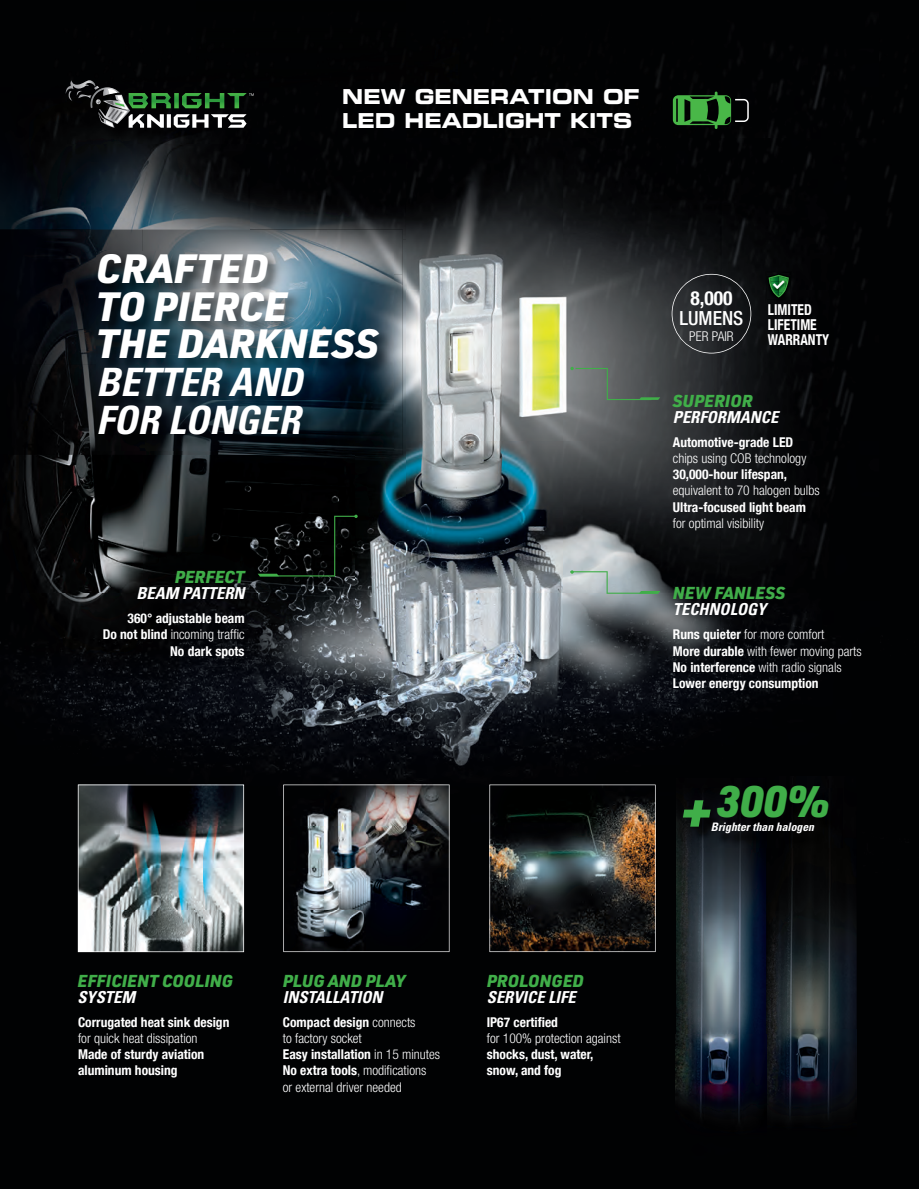
<style>
.page{position:relative;width:919px;height:1189px;background:#fff}
.page>*{position:absolute;margin:0;border:0;box-sizing:border-box;transform-origin:0 0}
.t1{font:italic 900 59.55px "URWDIN";color:#40ae49}
.t2{font:italic 900 43.2px "URWDIN";color:#40ae49}
.t3{font:italic 900 40.2px/38px "URWDIN";color:#fff}
.t4{font:italic 700 condensed 39px/38px "Univers LT Std";color:#fff}
.t5{font:20.55px "Eurostile LT Std Bold Ex 2";color:#fff;scale:.9 1}
.t6{font:500 condensed 19.5px "Helvetica Neue LT Com";color:#fff}
.t7{font:700 condensed 19.5px "Helvetica Neue LT Com";color:#fff}
.t8{font:italic 900 16.95px "URWDIN";color:#40ae49}
.t9{font:italic 700 condensed 16.5px "Univers LT Std";color:#fff}
.t10{font:700 condensed 15px/15px "Helvetica Neue LT Com";color:#fff;scale:.9 1}
.t11{font:700 condensed 13.5px/16.2px "Helvetica Neue LT Com";color:#fff}
.t12{font:300 condensed 13.5px/16.2px "Helvetica Neue LT Com";color:#fff}
.t13{font:italic 700 condensed 11.7px "Univers LT Std";color:#fff}
.s1{font-weight:300}
.s2{font-weight:700}
</style>
<div class="page">
<div style="left:0;top:0;width:406px;height:87px;background:#010203"></div>
<img style="left:406px;top:0;width:473px;height:746px">
<div style="left:879px;top:0;width:40px;height:1189px;background:#010203"></div>
<img style="left:0;top:87px;width:91px;height:143px">
<img style="left:249px;top:87px;width:157px;height:152px">
<img style="left:91px;top:143px;width:158px;height:87px">
<img style="left:354px;top:239px;width:52px;height:545px">
<img style="left:0;top:455px;width:301px;height:291px">
<img style="left:301px;top:455px;width:53px;height:329px">
<div style="left:0;top:746px;width:91px;height:202px;background:#010203"></div>
<div style="left:91px;top:746px;width:210px;height:50px;background:#010204"></div>
<div style="left:406px;top:746px;width:315px;height:152px;background:#010204"></div>
<div style="left:721px;top:746px;width:158px;height:50px;background:#010203"></div>
<div style="left:196px;top:796px;width:105px;height:393px;background:#010203"></div>
<div style="left:827px;top:796px;width:52px;height:393px;background:#010203"></div>
<div style="left:406px;top:898px;width:270px;height:151px;background:#010203"></div>
<div style="left:0;top:948px;width:144px;height:241px;background:#010203"></div>
<div style="left:144px;top:952px;width:52px;height:237px;background:#010203"></div>
<div style="left:301px;top:952px;width:105px;height:237px;background:#010203"></div>
<div style="left:406px;top:1049px;width:315px;height:140px;background:#010203"></div>
<img style="left:721px;top:1182px;width:106px;height:7px">
<img style="left:0;top:230px;width:142px;height:225px">
<img style="left:142px;top:230px;width:261px;height:44px">
<img style="left:351px;top:274px;width:52px;height:181px">
<img style="left:142px;top:451px;width:209px;height:4px">
<img style="left:283px;top:784px;width:166px;height:168px">
<div style="left:68px;top:82px;width:201px;height:61px;background:#040506"></div>
<svg style="left:65px;top:80px;width:189px;height:48px;background:#2f3b31"></svg>
<img style="left:78px;top:784px;width:166px;height:168px">
<svg style="left:671px;top:274px;width:80px;height:79px;background:#27292c"></svg>
<img style="left:766px;top:776px;width:90px;height:406px">
<img style="left:676px;top:778px;width:90px;height:410px">
<img style="left:685px;top:788px;width:157px;height:60px">
<img style="left:766px;top:300px;width:25px;height:3px">
<img style="left:766px;top:272px;width:25px;height:1px">
<img style="left:766px;top:273px;width:25px;height:27px">
<img style="left:766px;top:275px;width:24px;height:24px">
<img style="left:96px;top:251px;width:298px;height:200px">
<svg style="left:673px;top:92px;width:76px;height:37px;background:#255526"></svg>
<svg style="left:258px;top:515px;width:100px;height:61px;background:#0c100d"></svg>
<svg style="left:570px;top:570px;width:90px;height:24px;background:#9eafab"></svg>
<svg style="left:570px;top:367px;width:90px;height:33px;background:#606965"></svg>
<img style="left:489px;top:784px;width:166px;height:168px">
<svg style="left:768px;top:274px;width:22px;height:24px"></svg>
<h3 class="t5" style="left:342px;top:82px;width:332px">NEW GENERATION OF</h3>
<h3 class="t5" style="left:342px;top:106px;width:324px">LED HEADLIGHT KITS</h3>
<h3 class="t3" style="left:96px;top:247px;width:283px">CRAFTED<br>TO PIERCE<br>THE DARKNESS</h3>
<h3 class="t4" style="left:96px;top:364px;width:207px">BETTER AND<br>FOR LONGER</h3>
<p class="t8" style="left:175px;top:565px;width:71px">PERFECT</p>
<p class="t9" style="left:136px;top:583px;width:110px">BEAM PATTERN</p>
<p class="t11" style="left:103px;top:610px;width:143px;text-align:right">360° adjustable beam<br>Do not blind <span class="s1">incoming traffic<br></span>No dark spots</p>
<h3 class="t7" style="left:690px;top:287px;width:44px">8,000</h3>
<h3 class="t6" style="left:679px;top:306px;width:65px">LUMENS</h3>
<p class="t12" style="left:689px;top:328px;width:46px">PER PAIR</p>
<p class="t10" style="left:768px;top:303px;width:70px">LIMITED<br>LIFETIME<br>WARRANTY</p>
<p class="t8" style="left:673px;top:389px;width:81px">SUPERIOR</p>
<p class="t9" style="left:673px;top:407px;width:107px">PERFORMANCE</p>
<p class="t11" style="left:673px;top:434px;width:122px">Automotive-grade LED</p>
<p class="t12" style="left:673px;top:450px;width:135px">chips using COB technology</p>
<p class="t11" style="left:673px;top:466px;width:116px">30,000-hour lifespan,</p>
<p class="t12" style="left:673px;top:482px;width:148px">equivalent to 70 halogen bulbs</p>
<p class="t11" style="left:673px;top:499px;width:135px">Ultra-focused light beam</p>
<p class="t12" style="left:673px;top:515px;width:93px">for optimal visibility</p>
<p class="t8" style="left:673px;top:581px;width:114px">NEW FANLESS</p>
<p class="t9" style="left:673px;top:599px;width:95px">TECHNOLOGY</p>
<p class="t11" style="left:673px;top:626px;width:190px">Runs quieter <span class="s1">for more comfort<br></span>More durable <span class="s1">with fewer moving parts<br></span>No interference <span class="s1">with radio signals<br></span>Lower energy consumption</p>
<h2 class="t2" style="left:717px;top:772px;width:115px">300%</h2>
<h1 class="t1" style="left:680px;top:771px;width:34px">+</h1>
<p class="t13" style="left:711px;top:820px;width:105px">Brighter than halogen</p>
<p class="t8" style="left:77px;top:969px;width:157px">EFFICIENT COOLING</p>
<p class="t9" style="left:77px;top:987px;width:59px">SYSTEM</p>
<p class="t11" style="left:78px;top:1014px;width:153px">Corrugated heat sink design</p>
<p class="t12" style="left:78px;top:1030px;width:121px">for quick heat dissipation</p>
<p class="t11" style="left:78px;top:1046px;width:128px">Made of sturdy aviation aluminum housing</p>
<p class="t8" style="left:283px;top:969px;width:124px">PLUG AND PLAY</p>
<p class="t9" style="left:283px;top:987px;width:101px">INSTALLATION</p>
<p class="t12" style="left:283px;top:1014px;width:159px"><span class="s2">Compact design</span> connects<br>to factory socket<br><span class="s2">Easy installation</span> in 15 minutes<br><span class="s2">No extra tools</span>, modifications<br>or external driver needed</p>
<p class="t8" style="left:487px;top:969px;width:99px">PROLONGED</p>
<p class="t9" style="left:487px;top:987px;width:90px">SERVICE LIFE</p>
<p class="t11" style="left:487px;top:1014px;width:73px">IP67 certified</p>
<p class="t12" style="left:487px;top:1030px;width:135px">for 100% protection against</p>
<p class="t11" style="left:487px;top:1046px;width:108px">shocks, dust, water, snow, and fog</p>
</div>
